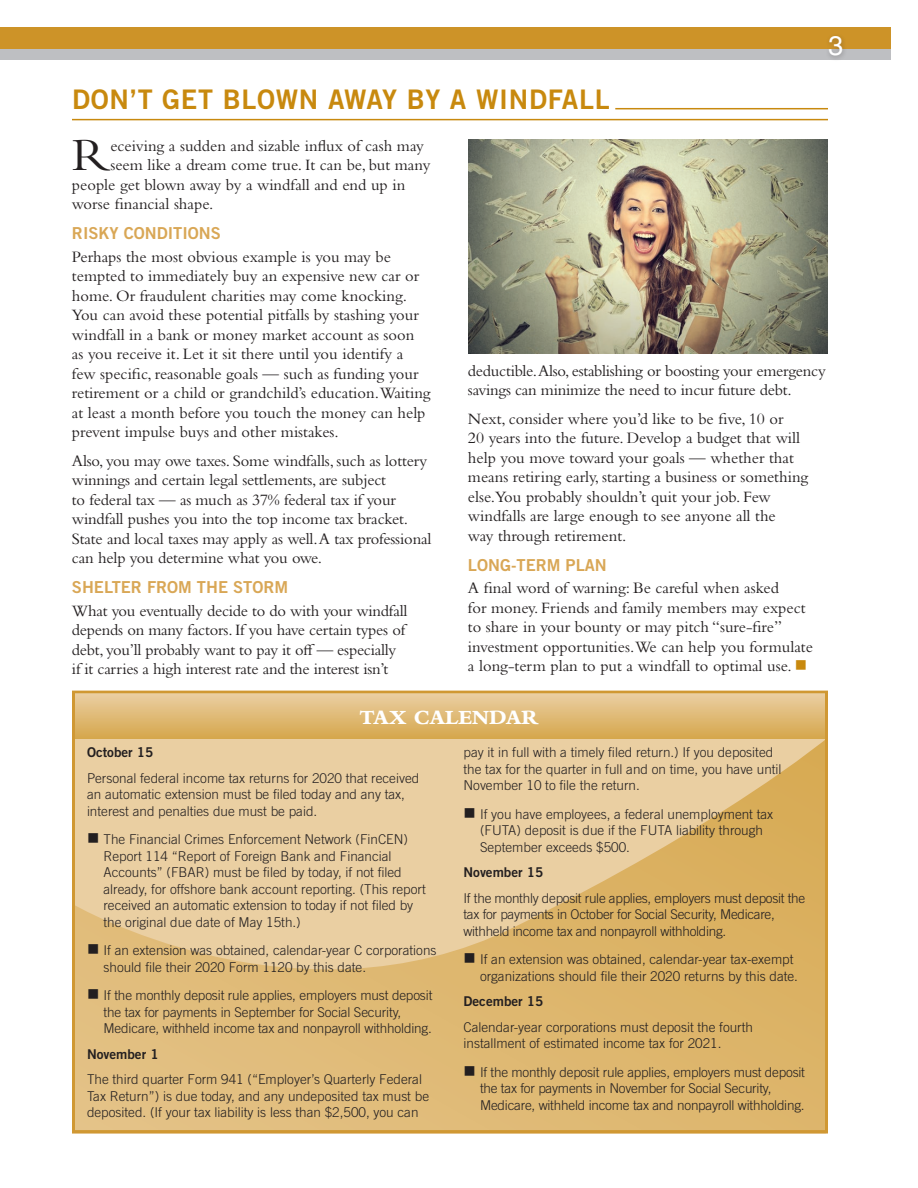
<style>
.page{position:relative;width:918px;height:1188px;background:#fff}
.page>*{position:absolute;margin:0;border:0;box-sizing:border-box;transform-origin:0 0}
.t1{font:47.85px "Bembo Std";color:#231f20}
.t2{font:27px "Trade Gothic LT Std Bd 2";letter-spacing:.025em;color:#c8890e}
.t3{font:27px "Helvetica LT Std";color:#fff}
.t4{font:800 21px "Bembo Std";color:#fff}
.t5{font:16.5px/19.5px "Bembo Std";color:#231f20}
.t6{font:16.5px "Trade Gothic LT Std Bd 2";color:#d9a756}
.t7{font:300 13.5px/16.5px "Trade Gothic LT Std";color:#231f20}
.t8{font:300 13.5px/16.5px "Trade Gothic LT Std";letter-spacing:-.02em;color:#231f20}
.t9{font:13.5px "Trade Gothic LT Std Bd 2";color:#231f20}
.s1{color:#c8890e}
</style>
<div class="page">
<div style="left:0;top:44px;width:890px;height:16px;background:#bebfc2"></div>
<div style="left:0;top:27px;width:890px;height:22px;background:#cd9328"></div>
<div style="left:825px;top:32px;width:23px;height:30px;background:#231f20;opacity:.3"></div>
<hr style="left:615px;top:108px;width:213px;height:1px;background:#c8890e">
<hr style="left:72px;top:119px;width:756px;height:1px;background:#c8890e">
<img style="left:468px;top:140px;width:360px;height:214px">
<svg style="left:76px;top:739px;width:748px;height:390px;background:#e3c185"></svg>
<div style="left:72px;top:694px;width:756px;height:45px;background:linear-gradient(to bottom,#eacea1,#d5a64b)"></div>
<div style="left:72px;top:691px;width:756px;height:442px;border:3px solid #d09833"></div>
<h2 class="t3" style="left:828px;top:30px;width:17px">3</h2>
<h2 class="t2" style="left:72px;top:83px;width:539px">DON’T GET BLOWN AWAY BY A WINDFALL</h2>
<h1 class="t1" style="left:72px;top:127px;width:40px">R</h1>
<p class="t5" style="left:110px;top:135px;width:315px">eceiving a sudden and sizable influx of cash may</p>
<p class="t5" style="left:110px;top:155px;width:322px">seem like a dream come true. It can be, but many</p>
<p class="t5" style="left:72px;top:174px;width:335px">people get blown away by a windfall and end up in</p>
<p class="t5" style="left:72px;top:194px;width:143px">worse financial shape.</p>
<p class="t6" style="left:72px;top:223px;width:150px">RISKY CONDITIONS</p>
<p class="t5" style="left:72px;top:246px;width:360px">Perhaps the most obvious example is you may be tempted to immediately buy an expensive new car or home. Or fraudulent charities may come knocking.<br>You can avoid these potential pitfalls by stashing your windfall in a bank or money market account as soon<br>as you receive it. Let it sit there until you identify a few specific, reasonable goals — such as funding your retirement or a child or grandchild’s education.Waiting at least a month before you touch the money can help prevent impulse buys and other mistakes.</p>
<p class="t5" style="left:72px;top:450px;width:361px">Also, you may owe taxes. Some windfalls, such as lottery winnings and certain legal settlements, are subject<br>to federal tax — as much as 37% federal tax if your windfall pushes you into the top income tax bracket.<br>State and local taxes may apply as well. A tax professional can help you determine what you owe.</p>
<p class="t6" style="left:72px;top:577px;width:218px">SHELTER FROM THE STORM</p>
<p class="t5" style="left:72px;top:600px;width:337px">What you eventually decide to do with your windfall depends on many factors. If you have certain types of debt, you’ll probably want to pay it off — especially if it carries a high interest rate and the interest isn’t</p>
<p class="t5" style="left:468px;top:360px;width:359px">deductible. Also, establishing or boosting your emergency savings can minimize the need to incur future debt.</p>
<p class="t5" style="left:468px;top:408px;width:342px">Next, consider where you’d like to be five, 10 or<br>20 years into the future. Develop a budget that will help you move toward your goals — whether that means retiring early, starting a business or something else.You probably shouldn’t quit your job. Few windfalls are large enough to see anyone all the<br>way through retirement.</p>
<p class="t6" style="left:468px;top:555px;width:140px">LONG-TERM PLAN</p>
<p class="t5" style="left:468px;top:578px;width:346px">A final word of warning: Be careful when asked<br>for money. Friends and family members may expect to share in your bounty or may pitch “sure-fire” investment opportunities.We can help you formulate a long-term plan to put a windfall to optimal use. <span class="s1">■</span></p>
<p class="t4" style="left:359px;top:705px;width:180px">TAX CALENDAR</p>
<p class="t9" style="left:87px;top:744px;width:68px">October 15</p>
<p class="t7" style="left:87px;top:770px;width:334px">Personal federal income tax returns for 2020 that received an automatic extension must be filed today and any tax, interest and penalties due must be paid.</p>
<p class="t7" style="left:104px;top:831px;width:324px;text-indent:-16px">■ The Financial Crimes Enforcement Network (FinCEN)<br>Report 114 “Report of Foreign Bank and Financial Accounts” (FBAR) must be filed by today, if not filed already, for offshore bank account reporting. (This report received an automatic extension to today if not filed by the original due date of May 15th.)</p>
<p class="t7" style="left:104px;top:942px;width:335px;text-indent:-16px">■ If an extension was obtained, calendar-year C corporations should file their 2020 Form 1120 by this date.</p>
<p class="t7" style="left:104px;top:987px;width:330px;text-indent:-16px">■ If the monthly deposit rule applies, employers must deposit the tax for payments in September for Social Security,<br>Medicare, withheld income tax and nonpayroll withholding.</p>
<p class="t9" style="left:87px;top:1046px;width:73px">November 1</p>
<p class="t7" style="left:87px;top:1071px;width:344px">The third quarter Form 941 (“Employer’s Quarterly Federal<br>Tax Return”) is due today, and any undeposited tax must be deposited. (If your tax liability is less than $2,500, you can</p>
<p class="t7" style="left:464px;top:744px;width:320px">pay it in full with a timely filed return.) If you deposited the tax for the quarter in full and on time, you have until<br>November 10 to file the return.</p>
<p class="t7" style="left:480px;top:806px;width:295px;text-indent:-16px">■ If you have employees, a federal unemployment tax (FUTA) deposit is due if the FUTA liability through<br>September exceeds $500.</p>
<p class="t9" style="left:464px;top:864px;width:81px">November 15</p>
<p class="t8" style="left:464px;top:890px;width:343px">If the monthly deposit rule applies, employers must deposit the tax for payments in October for Social Security, Medicare, withheld income tax and nonpayroll withholding.</p>
<p class="t7" style="left:480px;top:951px;width:320px;text-indent:-16px">■ If an extension was obtained, calendar-year tax-exempt organizations should file their 2020 returns by this date.</p>
<p class="t9" style="left:464px;top:993px;width:81px">December 15</p>
<p class="t7" style="left:464px;top:1019px;width:291px">Calendar-year corporations must deposit the fourth installment of estimated income tax for 2021.</p>
<p class="t7" style="left:480px;top:1064px;width:327px;text-indent:-16px">■ If the monthly deposit rule applies, employers must deposit the tax for payments in November for Social Security,<br>Medicare, withheld income tax and nonpayroll withholding.</p>
</div>
